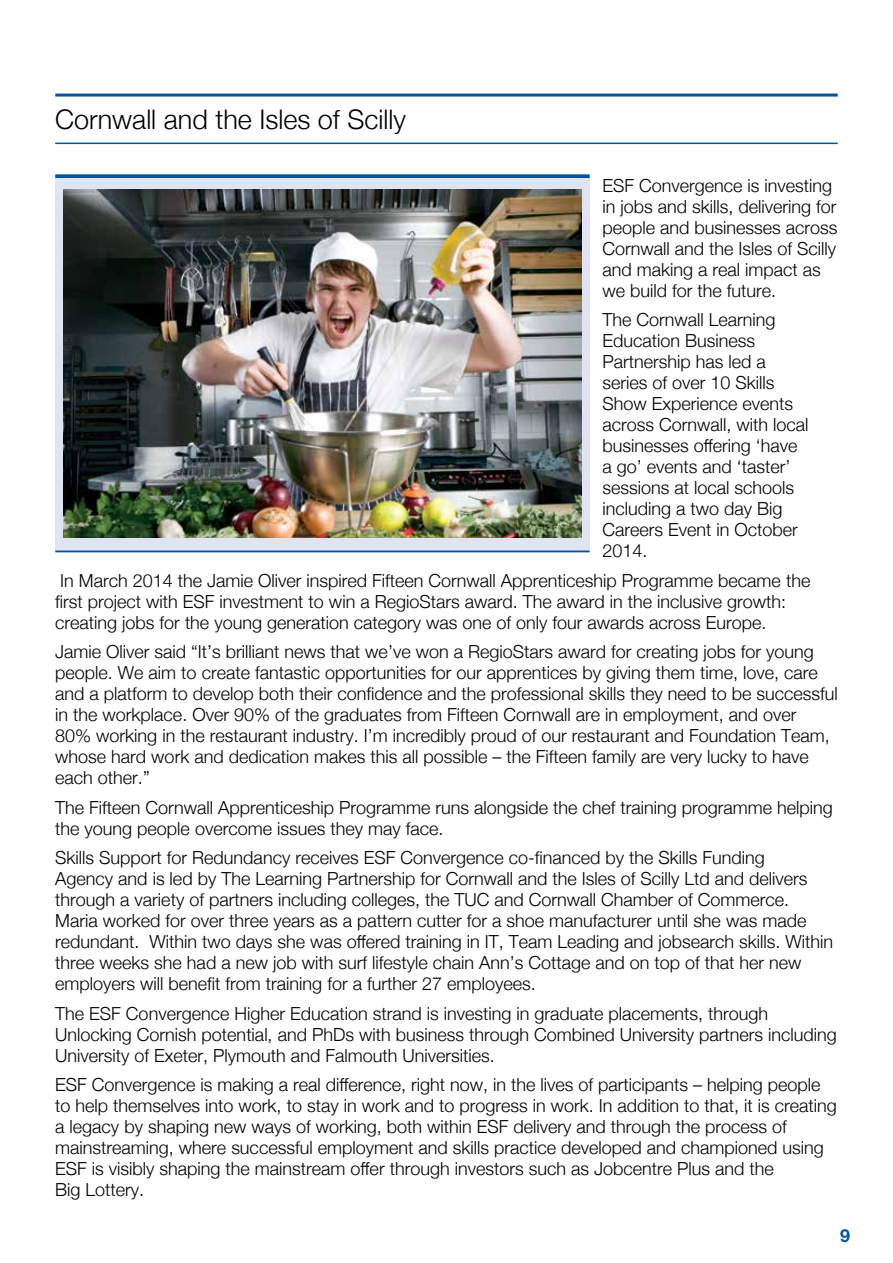
<style>
.page{position:relative;width:893px;height:1263px;background:#fff}
.page>*{position:absolute;margin:0;border:0;box-sizing:border-box;transform-origin:0 0}
.t1{font:300 27px "Helvetica Neue";color:#000}
.t2{font:300 18px/21px "Helvetica Neue";color:#000}
.t3{font:700 18px "Helvetica Neue LT Pro";color:#0054a4}
</style>
<div class="page">
<img style="left:55px;top:93px;width:783px;height:460px">
<hr style="left:55px;top:94px;width:1px;height:1135px;background:#93f">
<hr style="left:837px;top:94px;width:1px;height:1135px;background:#93f">
<p class="t1" style="left:55px;top:98px;width:352px">Cornwall and the Isles of Scilly</p>
<p class="t2" style="left:602px;top:174px;width:237px">ESF Convergence is investing in jobs and skills, delivering for people and businesses across<br>Cornwall and the Isles of Scilly and making a real impact as we build for the future.</p>
<p class="t2" style="left:602px;top:308px;width:208px">The Cornwall Learning<br>Education Business<br>Partnership has led a series of over 10 Skills<br>Show Experience events across Cornwall, with local businesses offering ‘have a go’ events and ‘taster’ sessions at local schools including a two day Big<br>Careers Event in October<br>2014.</p>
<p class="t2" style="left:55px;top:569px;width:756px">In March 2014 the Jamie Oliver inspired Fifteen Cornwall Apprenticeship Programme became the first project with ESF investment to win a RegioStars award. The award in the inclusive growth: creating jobs for the young generation category was one of only four awards across Europe.</p>
<p class="t2" style="left:55px;top:640px;width:784px">Jamie Oliver said “It’s brilliant news that we’ve won a RegioStars award for creating jobs for young people. We aim to create fantastic opportunities for our apprentices by giving them time, love, care and a platform to develop both their confidence and the professional skills they need to be successful in the workplace. Over 90% of the graduates from Fifteen Cornwall are in employment, and over<br>80% working in the restaurant industry. I’m incredibly proud of our restaurant and Foundation Team, whose hard work and dedication makes this all possible – the Fifteen family are very lucky to have each other.”</p>
<p class="t2" style="left:55px;top:796px;width:779px">The Fifteen Cornwall Apprenticeship Programme runs alongside the chef training programme helping the young people overcome issues they may face.</p>
<p class="t2" style="left:55px;top:846px;width:779px">Skills Support for Redundancy receives ESF Convergence co-financed by the Skills Funding<br>Agency and is led by The Learning Partnership for Cornwall and the Isles of Scilly Ltd and delivers through a variety of partners including colleges, the TUC and Cornwall Chamber of Commerce.<br>Maria worked for over three years as a pattern cutter for a shoe manufacturer until she was made redundant. Within two days she was offered training in IT, Team Leading and jobsearch skills. Within three weeks she had a new job with surf lifestyle chain Ann’s Cottage and on top of that her new employers will benefit from training for a further 27 employees.</p>
<p class="t2" style="left:55px;top:1002px;width:783px">The ESF Convergence Higher Education strand is investing in graduate placements, through<br>Unlocking Cornish potential, and PhDs with business through Combined University partners including<br>University of Exeter, Plymouth and Falmouth Universities.</p>
<p class="t2" style="left:55px;top:1073px;width:783px">ESF Convergence is making a real difference, right now, in the lives of participants – helping people to help themselves into work, to stay in work and to progress in work. In addition to that, it is creating a legacy by shaping new ways of working, both within ESF delivery and through the process of mainstreaming, where successful employment and skills practice developed and championed using ESF is visibly shaping the mainstream offer through investors such as Jobcentre Plus and the<br>Big Lottery.</p>
<p class="t3" style="left:840px;top:1224px;width:12px">9</p>
</div>
